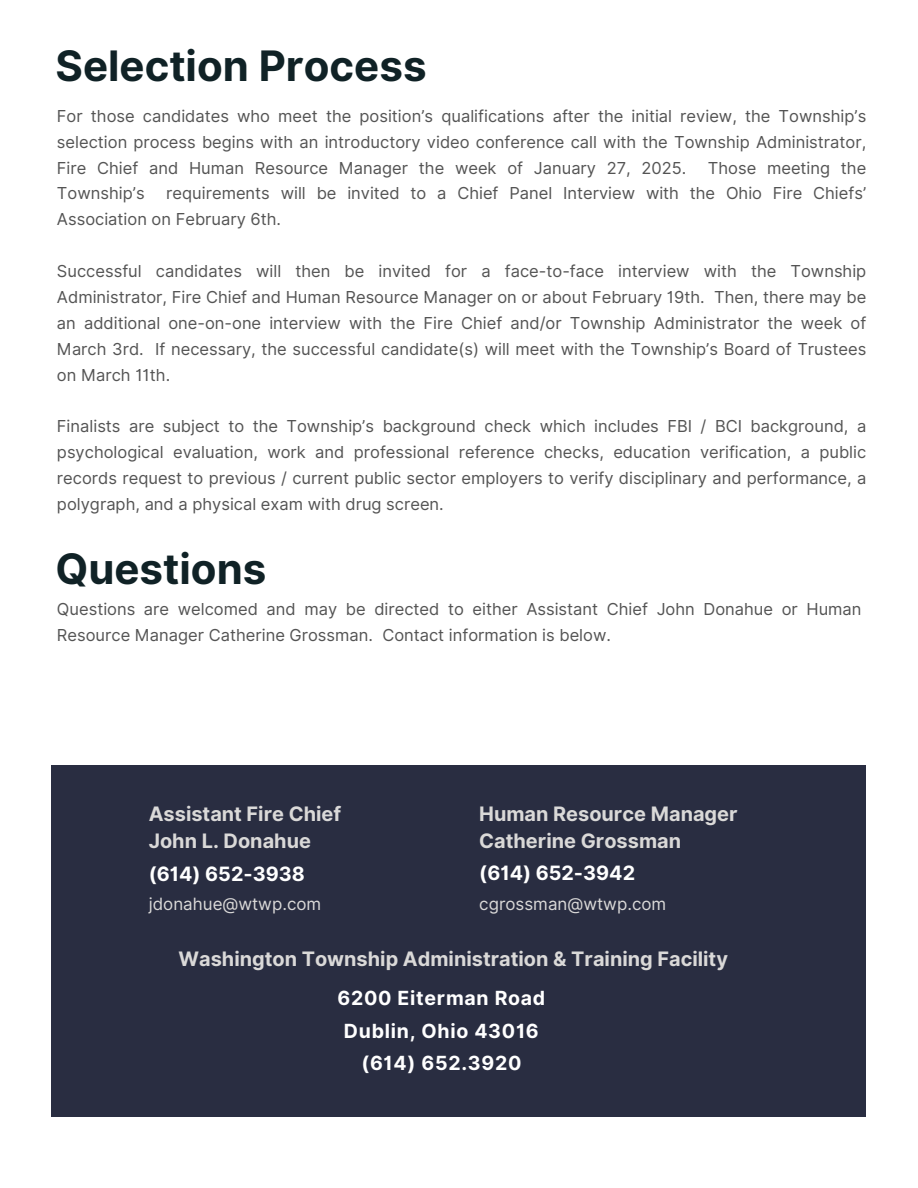
<style>
.page{position:relative;width:918px;height:1188px;background:#fff}
.page>*{position:absolute;margin:0;border:0;box-sizing:border-box;transform-origin:0 0}
.t1{font:700 42px "Inter";color:#102226}
.t2{font:700 19.95px/27px "Inter";color:#dad9d8}
.t3{font:700 19.8px "Inter";color:#fff}
.t4{font:700 19.5px/32.7px "Inter";letter-spacing:.035em;color:#fff;text-align:center}
.t5{font:16.95px "Inter";color:#dad9d8}
.t6{font:16.5px/25.8px "Inter";color:#545454;text-align:justify}
</style>
<div class="page">
<div style="left:51px;top:765px;width:815px;height:352px;background:#292d41"></div>
<h1 class="t1" style="left:56px;top:41px;width:373px">Selection Process</h1>
<p class="t6" style="left:57px;top:103px;width:811px">For those candidates who meet the position’s qualifications after the initial review, the Township’s selection process begins with an introductory video conference call with the Township Administrator, Fire Chief and Human Resource Manager the week of January 27, 2025.</p>
<p class="t6" style="left:708px;top:155px;width:160px">Those meeting the</p>
<p class="t6" style="left:57px;top:181px;width:811px;text-indent:109px">requirements will be invited to a Chief Panel Interview with the Ohio Fire Chiefs’<br>Association on February 6th.</p>
<p class="t6" style="left:57px;top:258px;width:811px">Successful candidates will then be invited for a face-to-face interview with the Township Administrator, Fire Chief and Human Resource Manager on or about February 19th. Then, there may be an additional one-on-one interview with the Fire Chief and/or Township Administrator the week of March 3rd. If necessary, the successful candidate(s) will meet with the Township’s Board of Trustees on March 11th.</p>
<p class="t6" style="left:57px;top:413px;width:811px">Finalists are subject to the Township’s background check which includes FBI / BCI background, a psychological evaluation, work and professional reference checks, education verification, a public records request to previous / current public sector employers to verify disciplinary and performance, a polygraph, and a physical exam with drug screen.</p>
<h1 class="t1" style="left:56px;top:543px;width:212px">Questions</h1>
<p class="t6" style="left:57px;top:597px;width:806px">Questions are welcomed and may be directed to either Assistant Chief John Donahue or Human<br>Resource Manager Catherine Grossman. Contact information is below.</p>
<p class="t6" style="left:57px;top:181px;width:89px">Township’s</p>
<h2 class="t2" style="left:149px;top:800px;width:194px">Assistant Fire Chief<br>John L. Donahue</h2>
<h2 class="t3" style="left:149px;top:862px;width:158px">(614) 652-3938</h2>
<h2 class="t5" style="left:149px;top:894px;width:174px">jdonahue@wtwp.com</h2>
<h2 class="t2" style="left:479px;top:800px;width:260px">Human Resource Manager<br>Catherine Grossman</h2>
<p class="t3" style="left:479px;top:861px;width:157px">(614) 652-3942</p>
<p class="t5" style="left:479px;top:894px;width:189px">cgrossman@wtwp.com</p>
<h2 class="t2" style="left:179px;top:945px;width:551px">Washington Township Administration &amp; Training Facility</h2>
<h2 class="t4" style="left:338px;top:982px;width:209px">6200 Eiterman Road<br>Dublin, Ohio 43016 (614) 652.3920</h2>
</div>
